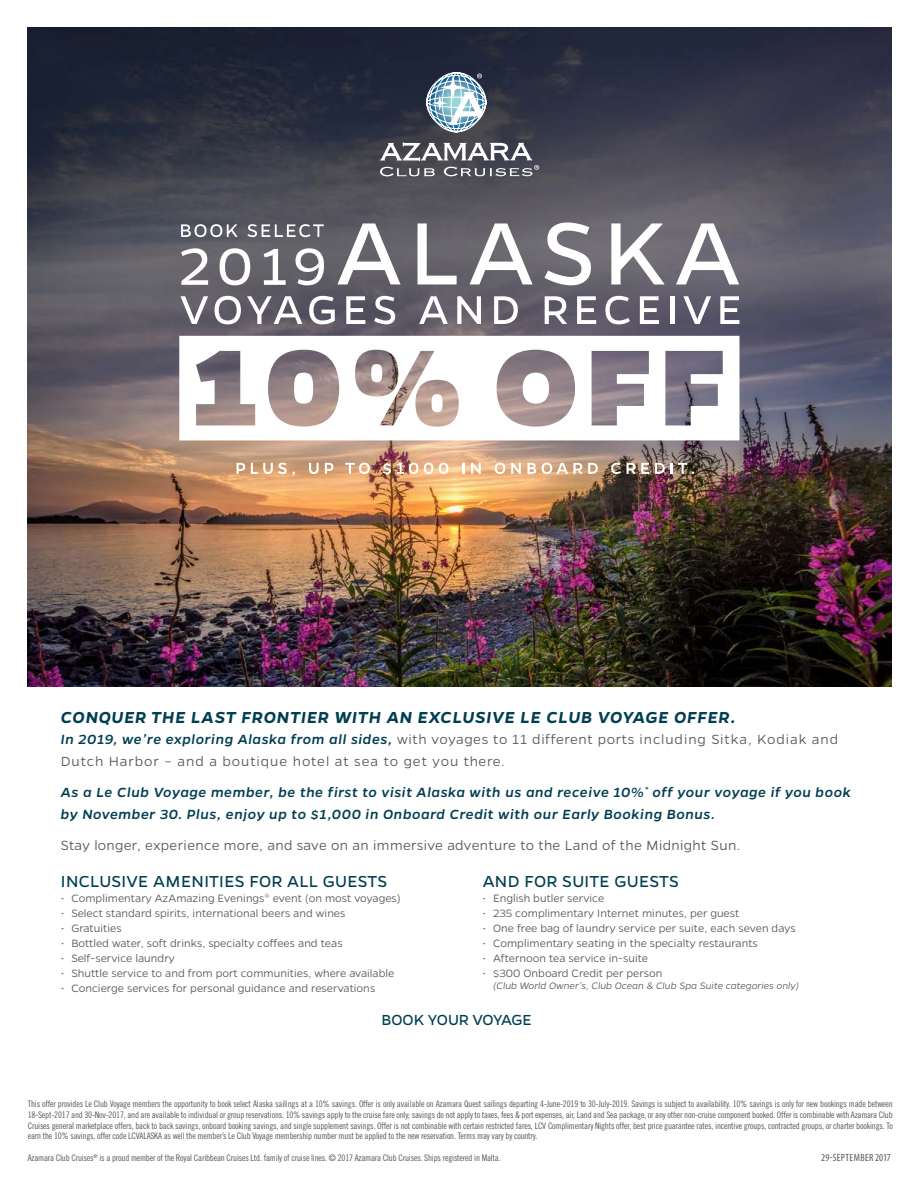
<style>
.page{position:relative;width:918px;height:1188px;background:#fff}
.page>*{position:absolute;margin:0;border:0;box-sizing:border-box;transform-origin:0 0}
.t1{font:italic 600 18px "Gentona";letter-spacing:.045em;color:#003e51}
.t2{font:18px "Gentona";letter-spacing:.015em;color:#003e51}
.t3{font:16.5px "Gentona";letter-spacing:-.005em;color:#003e51}
.t4{font:italic 500 15px/21.6px "Gentona";letter-spacing:.04em;color:#003e51}
.t5{font:300 15px/21.6px "Gentona";letter-spacing:.06em;color:#58595b}
.t6{font:300 15px "Gentona";letter-spacing:.035em;color:#58595b}
.t7{font:300 12px "Gentona";color:#58595b}
.t8{font:italic 300 10.5px "Gentona";color:#58595b}
.t9{font:condensed 10.5px "Myriad Pro";letter-spacing:.03em;color:#58595b}
.t10{font:9px/10.8px "Trade Gothic Cond Eighteen";letter-spacing:-.02em;color:#58595b;text-align:justify}
.s1{font-weight:500;font-style:italic;color:#003e51}
</style>
<div class="page">
<img style="left:27px;top:27px;width:864px;height:659px">
<svg style="left:380px;top:142px;width:159px;height:35px"></svg>
<svg style="left:423px;top:72px;width:66px;height:60px"></svg>
<svg style="left:237px;top:463px;width:8px;height:11px"></svg>
<svg style="left:251px;top:463px;width:44px;height:13px"></svg>
<svg style="left:309px;top:463px;width:10px;height:11px"></svg>
<svg style="left:325px;top:463px;width:8px;height:11px"></svg>
<svg style="left:345px;top:463px;width:25px;height:11px"></svg>
<svg style="left:383px;top:463px;width:8px;height:12px"></svg>
<svg style="left:397px;top:463px;width:21px;height:11px"></svg>
<svg style="left:424px;top:463px;width:9px;height:11px"></svg>
<svg style="left:439px;top:463px;width:9px;height:11px"></svg>
<svg style="left:462px;top:463px;width:2px;height:11px"></svg>
<svg style="left:471px;top:463px;width:10px;height:11px"></svg>
<svg style="left:495px;top:463px;width:10px;height:11px"></svg>
<svg style="left:511px;top:463px;width:10px;height:11px"></svg>
<svg style="left:528px;top:463px;width:8px;height:11px"></svg>
<svg style="left:542px;top:463px;width:56px;height:11px"></svg>
<svg style="left:611px;top:463px;width:10px;height:11px"></svg>
<svg style="left:627px;top:463px;width:22px;height:11px"></svg>
<svg style="left:655px;top:463px;width:10px;height:11px"></svg>
<svg style="left:671px;top:463px;width:23px;height:11px"></svg>
<svg style="left:179px;top:336px;width:560px;height:104px"></svg>
<div style="left:294px;top:373px;width:19px;height:31px;background:#fff;border-radius:50%"></div>
<svg style="left:337px;top:223px;width:64px;height:61px"></svg>
<svg style="left:418px;top:223px;width:39px;height:61px"></svg>
<svg style="left:470px;top:223px;width:63px;height:61px"></svg>
<svg style="left:544px;top:222px;width:47px;height:63px"></svg>
<svg style="left:611px;top:223px;width:53px;height:61px"></svg>
<svg style="left:676px;top:223px;width:63px;height:61px"></svg>
<svg style="left:181px;top:224px;width:57px;height:13px"></svg>
<svg style="left:247px;top:224px;width:77px;height:13px"></svg>
<svg style="left:180px;top:296px;width:28px;height:28px"></svg>
<svg style="left:215px;top:296px;width:26px;height:28px"></svg>
<svg style="left:247px;top:296px;width:55px;height:28px"></svg>
<svg style="left:309px;top:296px;width:26px;height:28px"></svg>
<svg style="left:346px;top:296px;width:19px;height:28px"></svg>
<svg style="left:374px;top:296px;width:21px;height:28px"></svg>
<svg style="left:419px;top:296px;width:29px;height:28px"></svg>
<svg style="left:457px;top:296px;width:24px;height:28px"></svg>
<svg style="left:494px;top:296px;width:24px;height:28px"></svg>
<svg style="left:545px;top:296px;width:22px;height:28px"></svg>
<svg style="left:577px;top:296px;width:19px;height:28px"></svg>
<svg style="left:605px;top:296px;width:25px;height:28px"></svg>
<svg style="left:640px;top:296px;width:19px;height:28px"></svg>
<hr style="left:670px;top:296px;width:4px;height:28px;background:#fff">
<svg style="left:683px;top:296px;width:28px;height:28px"></svg>
<svg style="left:720px;top:296px;width:19px;height:28px"></svg>
<svg style="left:181px;top:248px;width:27px;height:37px"></svg>
<svg style="left:220px;top:248px;width:30px;height:37px"></svg>
<svg style="left:264px;top:249px;width:22px;height:36px"></svg>
<svg style="left:296px;top:248px;width:28px;height:37px"></svg>
<h1 class="t1" style="left:61px;top:707px;width:676px">CONQUER THE LAST FRONTIER WITH AN EXCLUSIVE LE CLUB VOYAGE OFFER.</h1>
<h3 class="t5" style="left:61px;top:729px;width:779px"><span class="s1">In 2019, we’re exploring Alaska from all sides,</span> with voyages to 11 different ports including Sitka, Kodiak and<br>Dutch Harbor – and a boutique hotel at sea to get you there.</h3>
<h3 class="t4" style="left:61px;top:781px;width:791px">As a Le Club Voyage member, be the first to visit Alaska with us and receive 10%<sup>*</sup> off your voyage if you book by November 30. Plus, enjoy up to $1,000 in Onboard Credit with our Early Booking Bonus.</h3>
<h3 class="t6" style="left:61px;top:837px;width:681px">Stay longer, experience more, and save on an immersive adventure to the Land of the Midnight Sun.</h3>
<h1 class="t2" style="left:61px;top:871px;width:328px">INCLUSIVE AMENITIES FOR ALL GUESTS</h1>
<h3 class="t7" style="left:61px;top:891px;width:341px">• Complimentary AzAmazing Evenings<sup>®</sup> event (on most voyages)</h3>
<h3 class="t7" style="left:61px;top:906px;width:286px">• Select standard spirits, international beers and wines</h3>
<h3 class="t7" style="left:61px;top:921px;width:62px">• Gratuities</h3>
<h3 class="t7" style="left:61px;top:936px;width:283px">• Bottled water, soft drinks, specialty coffees and teas</h3>
<h3 class="t7" style="left:61px;top:951px;width:116px">• Self-service laundry</h3>
<h3 class="t7" style="left:61px;top:966px;width:335px">• Shuttle service to and from port communities, where available</h3>
<h3 class="t7" style="left:61px;top:981px;width:316px">• Concierge services for personal guidance and reservations</h3>
<h1 class="t2" style="left:483px;top:871px;width:198px">AND FOR SUITE GUESTS</h1>
<h3 class="t7" style="left:483px;top:891px;width:123px">• English butler service</h3>
<h3 class="t7" style="left:483px;top:906px;width:258px">• 235 complimentary Internet minutes, per guest</h3>
<h3 class="t7" style="left:483px;top:921px;width:315px">• One free bag of laundry service per suite, each seven days</h3>
<h3 class="t7" style="left:483px;top:936px;width:277px">• Complimentary seating in the specialty restaurants</h3>
<h3 class="t7" style="left:483px;top:951px;width:167px">• Afternoon tea service in-suite</h3>
<h3 class="t7" style="left:483px;top:966px;width:181px">• $300 Onboard Credit per person</h3>
<p class="t8" style="left:493px;top:979px;width:308px">(Club World Owner’s, Club Ocean &amp; Club Spa Suite categories only)</p>
<h2 class="t3" style="left:381px;top:1011px;width:152px">BOOK YOUR VOYAGE</h2>
<p class="t10" style="left:28px;top:1098px;width:867px">This offer provides Le Club Voyage members the opportunity to book select Alaska sailings at a 10% savings. Offer is only available on Azamara Quest sailings departing 4-June-2019 to 30-July-2019. Savings is subject to availability. 10% savings is only for new bookings made between 18-Sept-2017 and 30-Nov-2017, and are available to individual or group reservations. 10% savings apply to the cruise fare only; savings do not apply to taxes, fees &amp; port expenses, air, Land and Sea package, or any other non-cruise component booked. Offer is combinable with Azamara Club Cruises general marketplace offers, back to back savings, onboard booking savings, and single supplement savings. Offer is not combinable with certain restricted fares, LCV Complimentary Nights offer, best price guarantee rates, incentive groups, contracted groups, or charter bookings. To earn the 10% savings, offer code LCVALASKA as well the member’s Le Club Voyage membership number must be applied to the new reservation. Terms may vary by country.</p>
<p class="t10" style="left:28px;top:1152px;width:475px">Azamara Club Cruises<sup>®</sup> is a proud member of the Royal Caribbean Cruises Ltd. family of cruise lines. © 2017 Azamara Club Cruises. Ships registered in Malta.</p>
<p class="t9" style="left:821px;top:1151px;width:71px">29-SEPTEMBER 2017</p>
</div>
